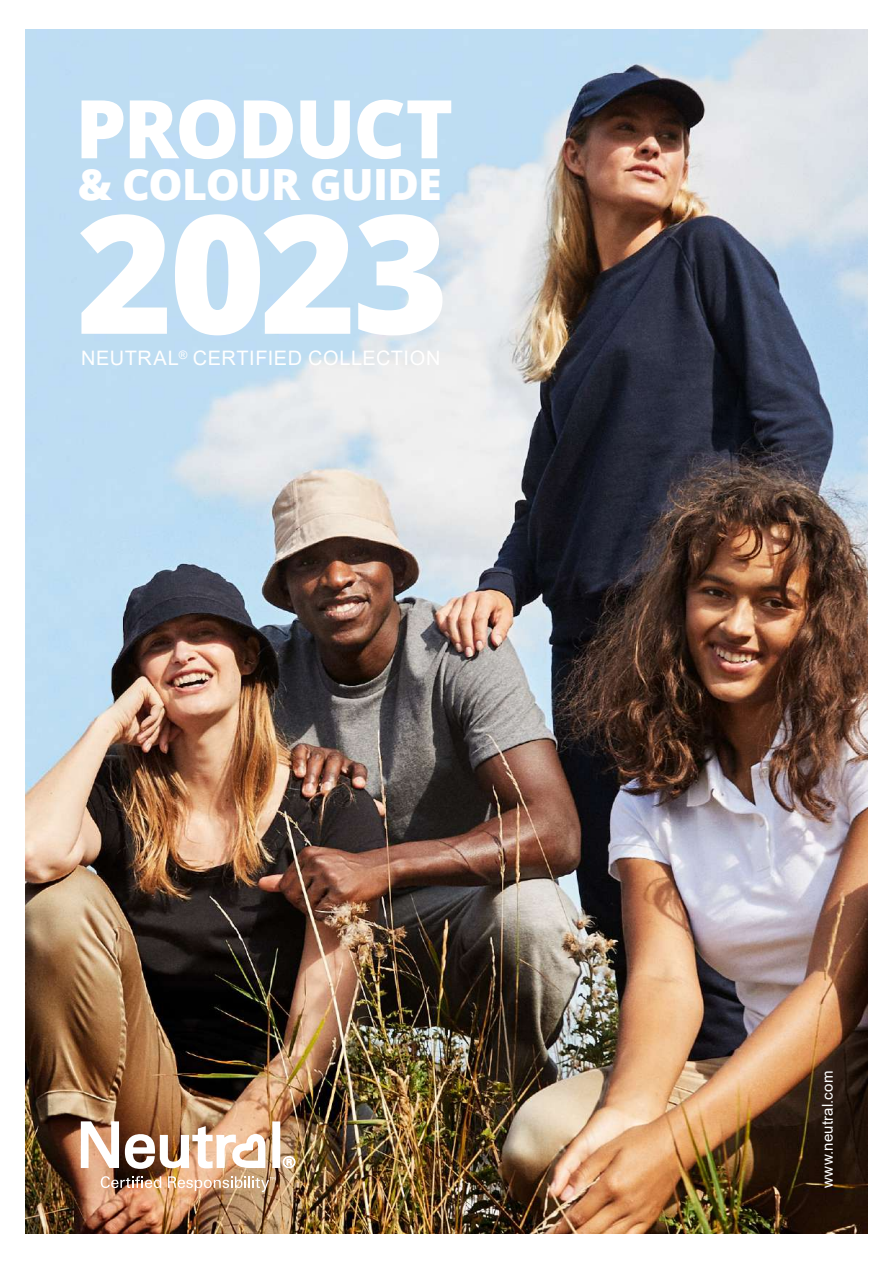
<style>
.page{position:relative;width:893px;height:1263px;background:#fff}
.page>*{position:absolute;margin:0;border:0;box-sizing:border-box;transform-origin:0 0}
.t1{font:800 165px "Open Sans";color:#fff}
.t2{font:800 81px "Open Sans";letter-spacing:-.03em;color:#fff}
.t3{font:800 43.05px "Open Sans";letter-spacing:-.02em;color:#fff}
.t4{font:19.95px "Arial";letter-spacing:.03em;color:#fff}
.t5{font:15px "Arial";letter-spacing:.015em;color:#fff}
</style>
<div class="page">
<img style="left:26px;top:30px;width:841px;height:1203px">
<svg style="left:282px;top:1156px;width:14px;height:13px"></svg>
<div style="left:272px;top:1121px;width:8px;height:47px;background:#fff"></div>
<img style="left:81px;top:1121px;width:194px;height:71px">
<h2 class="t2" style="left:75px;top:67px;width:380px">PRODUCT</h2>
<h3 class="t3" style="left:78px;top:152px;width:365px">&amp; COLOUR GUIDE</h3>
<h1 class="t1" style="left:77px;top:148px;width:374px">2023</h1>
<p class="t4" style="left:81px;top:345px;width:361px">NEUTRAL<sup>®</sup> CERTIFIED COLLECTION</p>
<p class="t5" style="left:817px;top:1188px;width:119px;rotate:-90deg">www.neutral.com</p>
</div>
